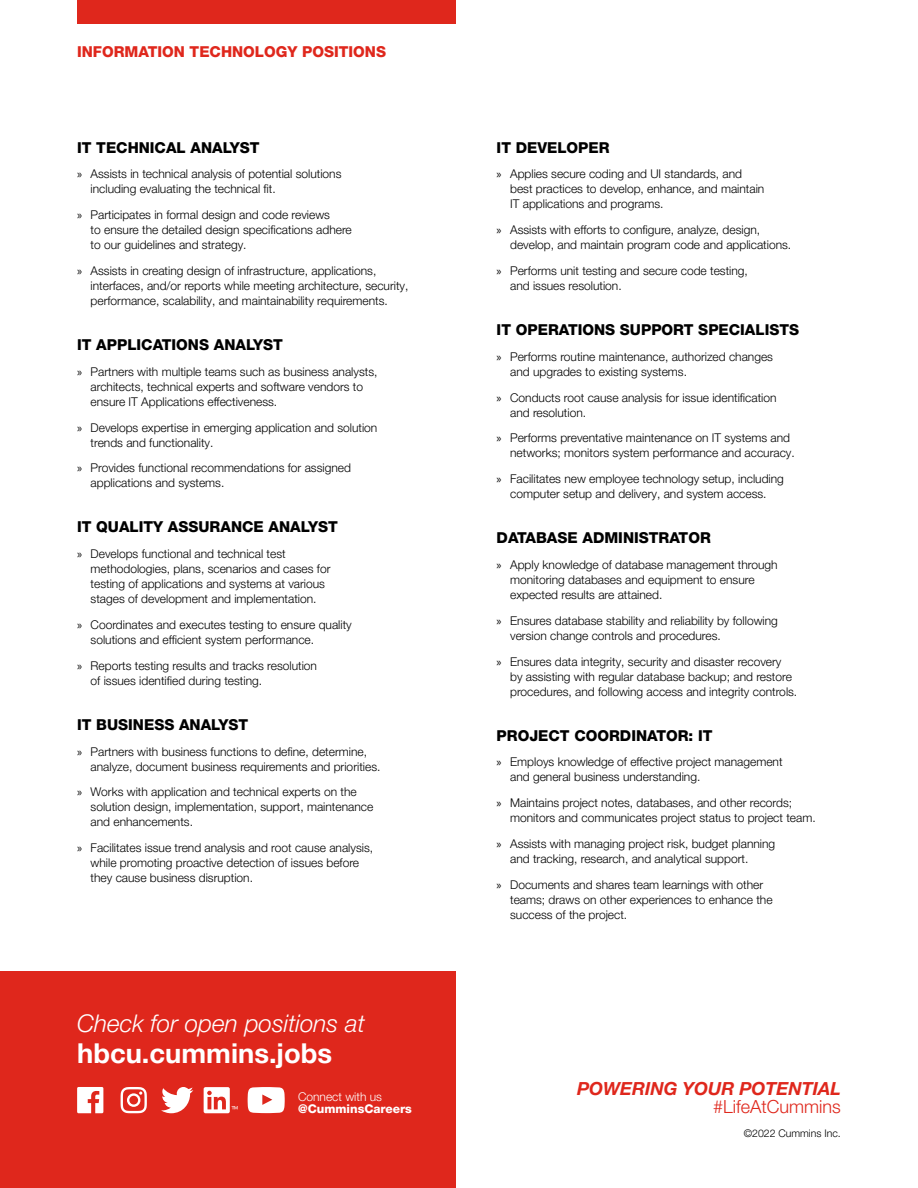
<style>
.page{position:relative;width:918px;height:1188px;background:#fff}
.page>*{position:absolute;margin:0;border:0;box-sizing:border-box;transform-origin:0 0}
.t1{font:700 27.3px "Helvetica Neue LT Pro";color:#fff}
.t2{font:italic 300 24.3px "Helvetica Neue LT Pro";color:#fff}
.t3{font:italic 700 18px "Helvetica Neue LT Pro";color:#df271c}
.t4{font:300 18px "Helvetica Neue LT Pro";color:#df271c}
.t5{font:800 15px "Helvetica Neue LT Pro";color:#000}
.t6{font:800 15px "Helvetica Neue LT Pro";color:#df271c}
.t7{font:300 12px/15px "Helvetica Neue LT Pro";color:#000}
.t8{font:800 12px "Helvetica Neue LT Pro";color:#fff}
.t9{font:300 12px "Helvetica Neue LT Pro";color:#fff}
.t10{font:300 10.5px "Helvetica Neue LT Pro";color:#000}
.s1{font-family:"Myriad Pro";font-weight:400}
</style>
<div class="page">
<div style="left:77px;top:0;width:378px;height:24px;background:#df271c"></div>
<div style="left:0;top:971px;width:455px;height:217px;background:#df271c"></div>
<svg style="left:204px;top:1087px;width:34px;height:26px"></svg>
<svg style="left:248px;top:1087px;width:37px;height:26px"></svg>
<svg style="left:77px;top:1087px;width:26px;height:26px"></svg>
<svg style="left:121px;top:1087px;width:26px;height:26px"></svg>
<svg style="left:161px;top:1087px;width:32px;height:26px"></svg>
<p class="t6" style="left:77px;top:43px;width:310px">INFORMATION TECHNOLOGY POSITIONS</p>
<p class="t5" style="left:77px;top:138px;width:184px">IT TECHNICAL ANALYST</p>
<p class="t7" style="left:91px;top:166px;width:252px;text-indent:-14px"><span class="s1">»</span> Assists in technical analysis of potential solutions including evaluating the technical fit.</p>
<p class="t7" style="left:91px;top:207px;width:263px;text-indent:-14px"><span class="s1">»</span> Participates in formal design and code reviews<br>to ensure the detailed design specifications adhere to our guidelines and strategy.</p>
<p class="t7" style="left:91px;top:263px;width:319px;text-indent:-14px"><span class="s1">»</span> Assists in creating design of infrastructure, applications, interfaces, and/or reports while meeting architecture, security, performance, scalability, and maintainability requirements.</p>
<p class="t5" style="left:77px;top:336px;width:207px">IT APPLICATIONS ANALYST</p>
<p class="t7" style="left:91px;top:364px;width:288px;text-indent:-14px"><span class="s1">»</span> Partners with multiple teams such as business analysts, architects, technical experts and software vendors to ensure IT Applications effectiveness.</p>
<p class="t7" style="left:91px;top:420px;width:288px;text-indent:-14px"><span class="s1">»</span> Develops expertise in emerging application and solution trends and functionality.</p>
<p class="t7" style="left:91px;top:460px;width:262px;text-indent:-14px"><span class="s1">»</span> Provides functional recommendations for assigned applications and systems.</p>
<p class="t5" style="left:77px;top:518px;width:262px">IT QUALITY ASSURANCE ANALYST</p>
<p class="t7" style="left:91px;top:546px;width:241px;text-indent:-14px"><span class="s1">»</span> Develops functional and technical test methodologies, plans, scenarios and cases for testing of applications and systems at various stages of development and implementation.</p>
<p class="t7" style="left:91px;top:617px;width:263px;text-indent:-14px"><span class="s1">»</span> Coordinates and executes testing to ensure quality solutions and efficient system performance.</p>
<p class="t7" style="left:91px;top:658px;width:228px;text-indent:-14px"><span class="s1">»</span> Reports testing results and tracks resolution of issues identified during testing.</p>
<p class="t5" style="left:77px;top:716px;width:173px">IT BUSINESS ANALYST</p>
<p class="t7" style="left:91px;top:744px;width:291px;text-indent:-14px"><span class="s1">»</span> Partners with business functions to define, determine, analyze, document business requirements and priorities.</p>
<p class="t7" style="left:91px;top:784px;width:284px;text-indent:-14px"><span class="s1">»</span> Works with application and technical experts on the solution design, implementation, support, maintenance and enhancements.</p>
<p class="t7" style="left:91px;top:840px;width:284px;text-indent:-14px"><span class="s1">»</span> Facilitates issue trend analysis and root cause analysis, while promoting proactive detection of issues before they cause business disruption.</p>
<h2 class="t2" style="left:77px;top:1009px;width:289px">Check for open positions at</h2>
<h1 class="t1" style="left:77px;top:1036px;width:257px">hbcu.cummins.jobs</h1>
<p class="t9" style="left:298px;top:1090px;width:86px">Connect with us</p>
<p class="t8" style="left:298px;top:1102px;width:115px">@CumminsCareers</p>
<p class="t5" style="left:497px;top:138px;width:115px">IT DEVELOPER</p>
<p class="t7" style="left:510px;top:166px;width:256px;text-indent:-14px"><span class="s1">»</span> Applies secure coding and UI standards, and best practices to develop, enhance, and maintain<br>IT applications and programs.</p>
<p class="t7" style="left:510px;top:222px;width:283px;text-indent:-14px"><span class="s1">»</span> Assists with efforts to configure, analyze, design, develop, and maintain program code and applications.</p>
<p class="t7" style="left:510px;top:263px;width:239px;text-indent:-14px"><span class="s1">»</span> Performs unit testing and secure code testing, and issues resolution.</p>
<p class="t5" style="left:497px;top:321px;width:304px">IT OPERATIONS SUPPORT SPECIALISTS</p>
<p class="t7" style="left:510px;top:349px;width:264px;text-indent:-14px"><span class="s1">»</span> Performs routine maintenance, authorized changes and upgrades to existing systems.</p>
<p class="t7" style="left:510px;top:390px;width:268px;text-indent:-14px"><span class="s1">»</span> Conducts root cause analysis for issue identification and resolution.</p>
<p class="t7" style="left:510px;top:430px;width:286px;text-indent:-14px"><span class="s1">»</span> Performs preventative maintenance on IT systems and networks; monitors system performance and accuracy.</p>
<p class="t7" style="left:497px;top:471px;width:289px;text-align:center"><span class="s1">»</span> Facilitates new employee technology setup, including computer setup and delivery, and system access.</p>
<p class="t5" style="left:497px;top:529px;width:216px">DATABASE ADMINISTRATOR</p>
<p class="t7" style="left:510px;top:557px;width:269px;text-indent:-14px"><span class="s1">»</span> Apply knowledge of database management through monitoring databases and equipment to ensure expected results are attained.</p>
<p class="t7" style="left:510px;top:613px;width:269px;text-indent:-14px"><span class="s1">»</span> Ensures database stability and reliability by following version change controls and procedures.</p>
<p class="t7" style="left:510px;top:654px;width:289px;text-indent:-14px"><span class="s1">»</span> Ensures data integrity, security and disaster recovery<br>by assisting with regular database backup; and restore procedures, and following access and integrity controls.</p>
<p class="t5" style="left:497px;top:726px;width:217px">PROJECT COORDINATOR: IT</p>
<p class="t7" style="left:510px;top:754px;width:274px;text-indent:-14px"><span class="s1">»</span> Employs knowledge of effective project management and general business understanding.</p>
<p class="t7" style="left:510px;top:795px;width:307px;text-indent:-14px"><span class="s1">»</span> Maintains project notes, databases, and other records; monitors and communicates project status to project team.</p>
<p class="t7" style="left:510px;top:836px;width:267px;text-indent:-14px"><span class="s1">»</span> Assists with managing project risk, budget planning and tracking, research, and analytical support.</p>
<p class="t7" style="left:510px;top:877px;width:264px;text-indent:-14px"><span class="s1">»</span> Documents and shares team learnings with other teams; draws on other experiences to enhance the success of the project.</p>
<h3 class="t3" style="left:577px;top:1077px;width:265px">POWERING YOUR POTENTIAL</h3>
<h3 class="t4" style="left:713px;top:1095px;width:129px">#LifeAtCummins</h3>
<p class="t10" style="left:744px;top:1127px;width:99px">©2022 Cummins Inc.</p>
</div>
